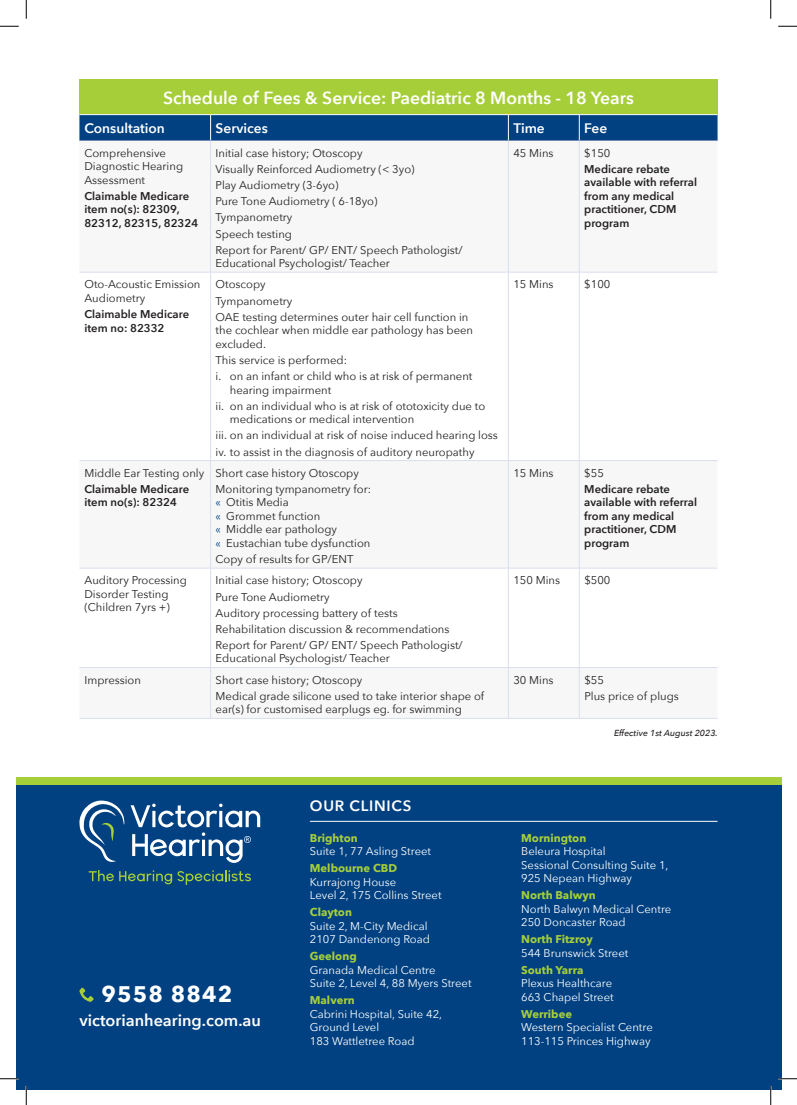
<style>
.page{position:relative;width:797px;height:1105px;background:#fff}
.page>*{position:absolute;margin:0;border:0;box-sizing:border-box;transform-origin:0 0}
.t1{font:700 22.5px "Avenir Next";letter-spacing:.05em;color:#fff}
.t2{font:600 17.5px "Avenir Next";color:#fff}
.t3{font:600 16.25px "Avenir Next";color:#fff}
.t4{font:600 15px "Avenir Next";letter-spacing:.05em;color:#fff}
.t5{font:600 13.75px "Avenir Next";color:#fff}
.t6{font:11.25px/16.1px "Avenir Next";color:#231f20}
.t7{font:11.25px/13.5px "Avenir Next";color:#fff}
.t8{font:600 11.25px/13.5px "Avenir Next";color:#231f20}
.t9{font:700 11.25px "Avenir Next";color:#a6ce39}
.t10{font:italic 500 8.75px "Avenir Next";color:#231f20}
.s1{color:#014182}
</style>
<div class="page">
<div style="left:79px;top:79px;width:638px;height:36px;background:#a6ce39"></div>
<svg style="left:79px;top:141px;width:638px;height:577px"></svg>
<div style="left:79px;top:115px;width:638px;height:25px;background:#014182"></div>
<hr style="left:79px;top:114px;width:132px;height:1px;background:#fff">
<hr style="left:211px;top:114px;width:297px;height:1px;background:#fff">
<hr style="left:508px;top:114px;width:71px;height:1px;background:#fff">
<hr style="left:579px;top:114px;width:138px;height:1px;background:#fff">
<hr style="left:79px;top:140px;width:132px;height:1px;background:#7186b4">
<hr style="left:211px;top:140px;width:297px;height:1px;background:#7186b4">
<hr style="left:508px;top:140px;width:71px;height:1px;background:#7186b4">
<hr style="left:579px;top:140px;width:138px;height:1px;background:#7186b4">
<hr style="left:210px;top:141px;width:1px;height:131px;background:#dadfed">
<hr style="left:508px;top:141px;width:1px;height:131px;background:#dadfed">
<hr style="left:579px;top:141px;width:1px;height:131px;background:#dadfed">
<hr style="left:79px;top:272px;width:132px;height:1px;background:#dadfed">
<hr style="left:211px;top:272px;width:297px;height:1px;background:#dadfed">
<hr style="left:210px;top:272px;width:1px;height:188px;background:#dadfed">
<hr style="left:508px;top:272px;width:71px;height:1px;background:#dadfed">
<hr style="left:508px;top:272px;width:1px;height:188px;background:#dadfed">
<hr style="left:579px;top:272px;width:138px;height:1px;background:#dadfed">
<hr style="left:579px;top:272px;width:1px;height:188px;background:#dadfed">
<hr style="left:79px;top:460px;width:132px;height:1px;background:#dadfed">
<hr style="left:211px;top:460px;width:297px;height:1px;background:#dadfed">
<hr style="left:210px;top:461px;width:1px;height:107px;background:#dadfed">
<hr style="left:508px;top:460px;width:71px;height:1px;background:#dadfed">
<hr style="left:508px;top:461px;width:1px;height:107px;background:#dadfed">
<hr style="left:579px;top:460px;width:138px;height:1px;background:#dadfed">
<hr style="left:579px;top:461px;width:1px;height:107px;background:#dadfed">
<hr style="left:79px;top:568px;width:132px;height:1px;background:#dadfed">
<hr style="left:211px;top:568px;width:297px;height:1px;background:#dadfed">
<hr style="left:210px;top:568px;width:1px;height:99px;background:#dadfed">
<hr style="left:508px;top:568px;width:71px;height:1px;background:#dadfed">
<hr style="left:508px;top:568px;width:1px;height:99px;background:#dadfed">
<hr style="left:579px;top:568px;width:138px;height:1px;background:#dadfed">
<hr style="left:579px;top:568px;width:1px;height:99px;background:#dadfed">
<hr style="left:79px;top:667px;width:132px;height:1px;background:#dadfed">
<hr style="left:211px;top:667px;width:297px;height:1px;background:#dadfed">
<hr style="left:210px;top:668px;width:1px;height:50px;background:#dadfed">
<hr style="left:508px;top:667px;width:71px;height:1px;background:#dadfed">
<hr style="left:508px;top:668px;width:1px;height:50px;background:#dadfed">
<hr style="left:579px;top:667px;width:138px;height:1px;background:#dadfed">
<hr style="left:579px;top:668px;width:1px;height:50px;background:#dadfed">
<hr style="left:79px;top:718px;width:132px;height:1px;background:#dadfed">
<hr style="left:211px;top:718px;width:297px;height:1px;background:#dadfed">
<hr style="left:508px;top:718px;width:71px;height:1px;background:#dadfed">
<hr style="left:579px;top:718px;width:138px;height:1px;background:#dadfed">
<div style="left:16px;top:781px;width:765px;height:308px;background:#014182"></div>
<svg style="left:79px;top:988px;width:15px;height:14px"></svg>
<hr style="left:310px;top:821px;width:407px;height:1px;background:#fff">
<div style="left:16px;top:777px;width:765px;height:8px;background:#a6ce39"></div>
<svg style="left:89px;top:870px;width:162px;height:15px"></svg>
<svg style="left:79px;top:800px;width:45px;height:62px"></svg>
<svg style="left:131px;top:804px;width:129px;height:59px"></svg>
<svg style="left:0;top:25px;width:19px;height:2px"></svg>
<svg style="left:778px;top:25px;width:19px;height:2px"></svg>
<svg style="left:0;top:1078px;width:19px;height:1px"></svg>
<svg style="left:778px;top:1078px;width:19px;height:1px"></svg>
<svg style="left:25px;top:0;width:2px;height:19px"></svg>
<svg style="left:25px;top:1086px;width:2px;height:19px"></svg>
<svg style="left:770px;top:0;width:1px;height:19px"></svg>
<svg style="left:770px;top:1086px;width:1px;height:19px"></svg>
<h2 class="t2" style="left:163px;top:91px;width:472px">Schedule of Fees &amp; Service: Paediatric 8 Months - 18 Years</h2>
<p class="t5" style="left:84px;top:123px;width:82px">Consultation</p>
<p class="t5" style="left:216px;top:123px;width:54px">Services</p>
<p class="t5" style="left:513px;top:123px;width:33px">Time</p>
<p class="t5" style="left:584px;top:123px;width:25px">Fee</p>
<p class="t6" style="left:84px;top:147px;width:100px;line-height:13.5px">Comprehensive<br>Diagnostic Hearing<br>Assessment</p>
<p class="t8" style="left:84px;top:190px;width:115px">Claimable Medicare item no(s): 82309,<br>82312, 82315, 82324</p>
<p class="t6" style="left:513px;top:146px;width:42px">45 Mins</p>
<p class="t6" style="left:584px;top:146px;width:28px">$150</p>
<p class="t8" style="left:584px;top:163px;width:114px">Medicare rebate available with referral from any medical practitioner, CDM program</p>
<p class="t6" style="left:216px;top:146px;width:248px">Initial case history; Otoscopy<br>Visually Reinforced Audiometry (&lt; 3yo)<br>Play Audiometry (3-6yo)<br>Pure Tone Audiometry ( 6-18yo)<br>Tympanometry<br>Speech testing<br>Report for Parent/ GP/ ENT/ Speech Pathologist/</p>
<p class="t6" style="left:216px;top:255px;width:176px">Educational Psychologist/ Teacher</p>
<p class="t6" style="left:84px;top:277px;width:117px;line-height:13.5px">Oto-Acoustic Emission<br>Audiometry</p>
<p class="t8" style="left:84px;top:308px;width:106px">Claimable Medicare item no: 82332</p>
<p class="t6" style="left:84px;top:464px;width:121px">Middle Ear Testing only</p>
<p class="t8" style="left:84px;top:483px;width:106px">Claimable Medicare item no(s): 82324</p>
<p class="t6" style="left:216px;top:277px;width:254px">Otoscopy<br>Tympanometry<br>OAE testing determines outer hair cell function in</p>
<p class="t6" style="left:216px;top:324px;width:259px;line-height:13.5px">the cochlear when middle ear pathology has been excluded.</p>
<p class="t6" style="left:216px;top:353px;width:258px">This service is performed:<br>i. on an infant or child who is at risk of permanent</p>
<p class="t6" style="left:216px;top:382px;width:271px;text-indent:14px">hearing impairment<br>ii. on an individual who is at risk of ototoxicity due to</p>
<p class="t6" style="left:216px;top:412px;width:284px;text-indent:14px">medications or medical intervention<br>iii. on an individual at risk of noise induced hearing loss iv. to assist in the diagnosis of auditory neuropathy</p>
<p class="t6" style="left:216px;top:466px;width:157px">Short case history Otoscopy<br>Monitoring tympanometry for:</p>
<p class="t6" style="left:216px;top:497px;width:156px;line-height:13.5px"><span class="s1">«</span> Otitis Media<br><span class="s1">«</span> Grommet function<br><span class="s1">«</span> Middle ear pathology<br><span class="s1">«</span> Eustachian tube dysfunction</p>
<p class="t6" style="left:216px;top:551px;width:139px">Copy of results for GP/ENT</p>
<p class="t6" style="left:84px;top:574px;width:104px;line-height:13.5px">Auditory Processing<br>Disorder Testing (Children 7yrs +)</p>
<p class="t6" style="left:216px;top:573px;width:248px">Initial case history; Otoscopy<br>Pure Tone Audiometry<br>Auditory processing battery of tests Rehabilitation discussion &amp; recommendations Report for Parent/ GP/ ENT/ Speech Pathologist/</p>
<p class="t6" style="left:216px;top:650px;width:176px">Educational Psychologist/ Teacher</p>
<p class="t6" style="left:84px;top:672px;width:58px">Impression</p>
<p class="t6" style="left:216px;top:672px;width:270px">Short case history; Otoscopy<br>Medical grade silicone used to take interior shape of</p>
<p class="t6" style="left:216px;top:702px;width:248px">ear(s) for customised earplugs eg. for swimming</p>
<p class="t6" style="left:513px;top:277px;width:42px">15 Mins</p>
<p class="t6" style="left:584px;top:277px;width:28px">$100</p>
<p class="t6" style="left:513px;top:466px;width:42px">15 Mins</p>
<p class="t6" style="left:584px;top:466px;width:21px">$55</p>
<p class="t8" style="left:584px;top:483px;width:114px">Medicare rebate available with referral from any medical practitioner, CDM program</p>
<p class="t6" style="left:513px;top:573px;width:48px">150 Mins</p>
<p class="t6" style="left:584px;top:573px;width:28px">$500</p>
<p class="t6" style="left:513px;top:672px;width:42px">30 Mins</p>
<p class="t6" style="left:584px;top:672px;width:96px">$55<br>Plus price of plugs</p>
<p class="t10" style="left:614px;top:729px;width:105px">Effective 1st August 2023.</p>
<h1 class="t1" style="left:101px;top:985px;width:132px">9558 8842</h1>
<h3 class="t3" style="left:79px;top:1013px;width:183px">victorianhearing.com.au</h3>
<h3 class="t4" style="left:310px;top:800px;width:103px">OUR CLINICS</h3>
<p class="t9" style="left:310px;top:833px;width:49px">Brighton</p>
<p class="t7" style="left:310px;top:845px;width:123px">Suite 1, 77 Asling Street</p>
<p class="t9" style="left:310px;top:863px;width:89px">Melbourne CBD</p>
<p class="t7" style="left:310px;top:874px;width:133px">Kurrajong House<br>Level 2, 175 Collins Street</p>
<p class="t9" style="left:310px;top:908px;width:44px">Clayton</p>
<p class="t7" style="left:310px;top:920px;width:122px">Suite 2, M-City Medical<br>2107 Dandenong Road</p>
<p class="t9" style="left:310px;top:952px;width:48px">Geelong</p>
<p class="t7" style="left:310px;top:964px;width:163px">Granada Medical Centre<br>Suite 2, Level 4, 88 Myers Street</p>
<p class="t9" style="left:310px;top:996px;width:46px">Malvern</p>
<p class="t7" style="left:310px;top:1008px;width:134px">Cabrini Hospital, Suite 42,<br>Ground Level<br>183 Wattletree Road</p>
<p class="t9" style="left:521px;top:833px;width:67px">Mornington</p>
<p class="t7" style="left:521px;top:845px;width:149px">Beleura Hospital<br>Sessional Consulting Suite 1,<br>925 Nepean Highway</p>
<p class="t9" style="left:521px;top:890px;width:76px">North Balwyn</p>
<p class="t7" style="left:521px;top:901px;width:151px">North Balwyn Medical Centre<br>250 Doncaster Road</p>
<p class="t9" style="left:521px;top:935px;width:73px">North Fitzroy</p>
<p class="t7" style="left:521px;top:947px;width:109px">544 Brunswick Street</p>
<p class="t9" style="left:521px;top:965px;width:64px">South Yarra</p>
<p class="t7" style="left:521px;top:977px;width:94px">Plexus Healthcare<br>663 Chapel Street</p>
<p class="t9" style="left:521px;top:1009px;width:52px">Werribee</p>
<p class="t7" style="left:521px;top:1021px;width:133px">Western Specialist Centre<br>113-115 Princes Highway</p>
</div>
